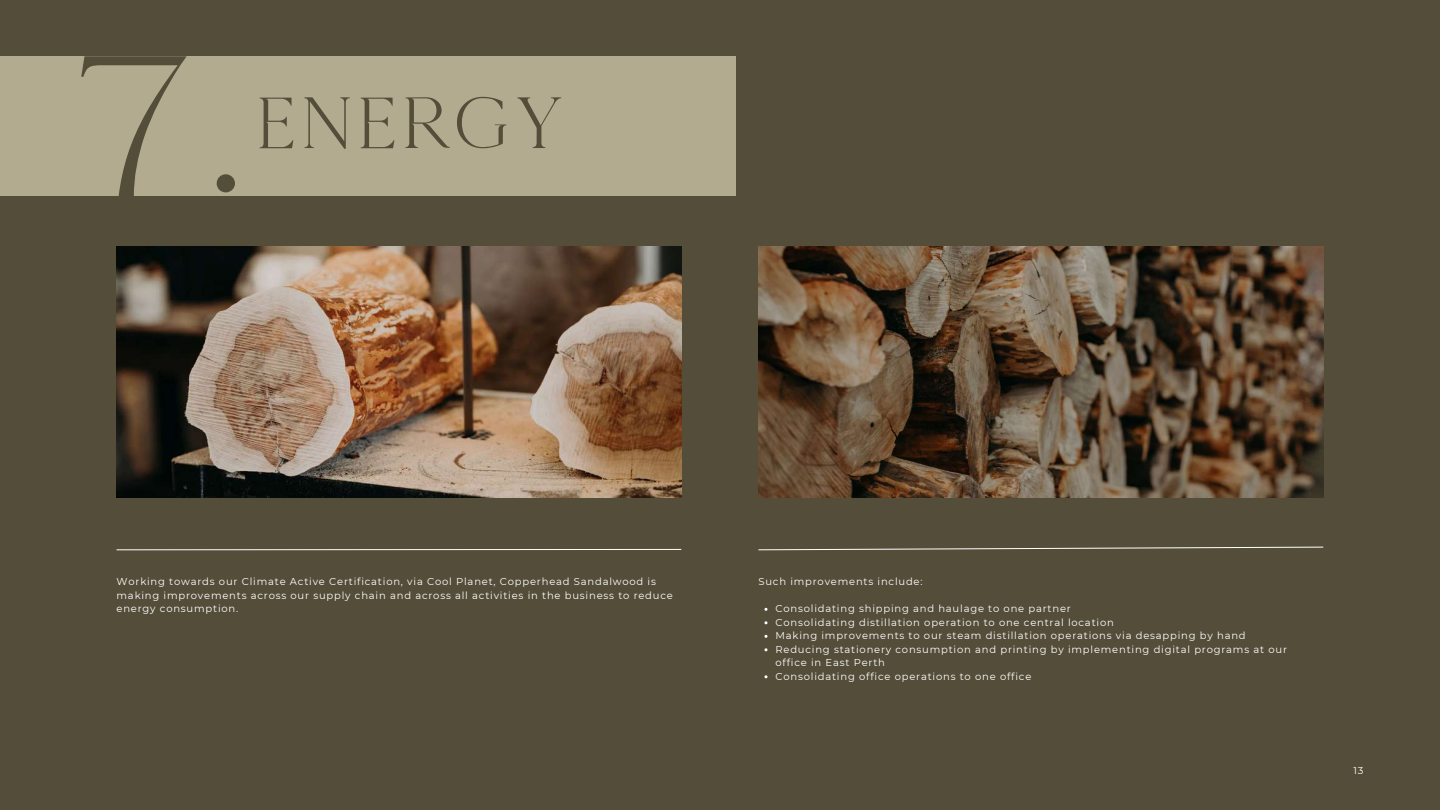
<style>
.page{position:relative;width:1440px;height:810px;background:#534d39}
.page>*{position:absolute;margin:0;border:0;box-sizing:border-box;transform-origin:0 0}
.t1{font:203.1px "Kinfolk";color:#534d39}
.t2{font:74.4px "Kinfolk";color:#534d39}
.t3{font:10px/13.5px "Montserrat";letter-spacing:.08em;color:#fff}
</style>
<div class="page">
<div style="left:0;top:57px;width:736px;height:139px;background:#b3ab90"></div>
<svg style="left:758px;top:546px;width:566px;height:5px"></svg>
<img style="left:758px;top:246px;width:565px;height:252px">
<img style="left:117px;top:246px;width:564px;height:252px">
<svg style="left:116px;top:549px;width:566px;height:2px"></svg>
<h1 class="t1" style="left:66px;top:6px;width:185px">7.</h1>
<h2 class="t2" style="left:254px;top:78px;width:314px">ENERGY</h2>
<p class="t3" style="left:117px;top:575px;width:558px">Working towards our Climate Active Certification, via Cool Planet, Copperhead Sandalwood is making improvements across our supply chain and across all activities in the business to reduce energy consumption.</p>
<p class="t3" style="left:758px;top:575px;width:166px">Such improvements include:</p>
<p class="t3" style="left:775px;top:602px;width:513px">Consolidating shipping and haulage to one partner<br>Consolidating distillation operation to one central location<br>Making improvements to our steam distillation operations via desapping by hand Reducing stationery consumption and printing by implementing digital programs at our office in East Perth<br>Consolidating office operations to one office</p>
<p class="t3" style="left:1353px;top:764px;width:12px">13</p>
</div>
